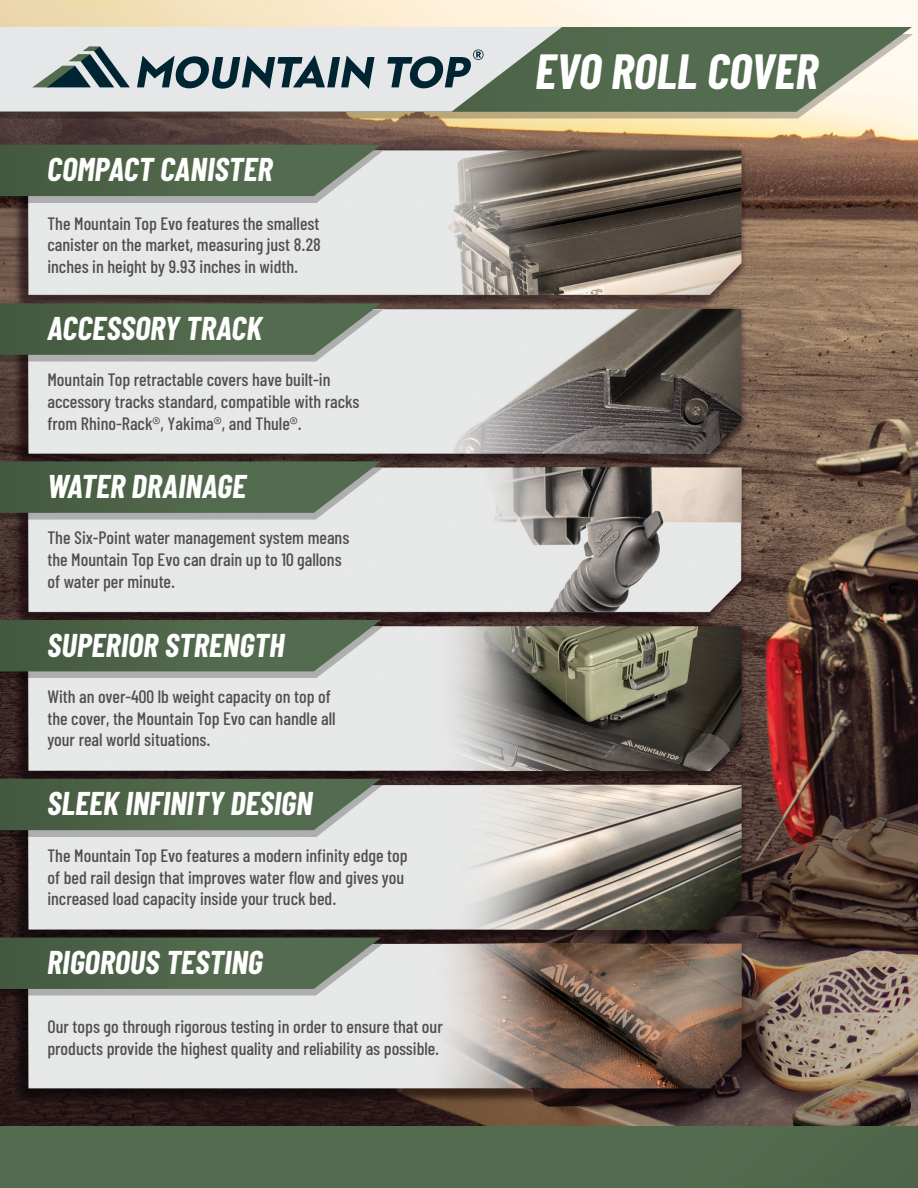
<style>
.page{position:relative;width:918px;height:1188px;background:#fff}
.page>*{position:absolute;margin:0;border:0;box-sizing:border-box;transform-origin:0 0}
.t1{font:italic 700 49.5px "Barlow Condensed";color:#fff}
.t2{font:italic 700 33px "Barlow Condensed";color:#fff}
.t3{font:500 18px/21.6px "Barlow Condensed";color:#4f4e52}
</style>
<div class="page">
<img style="left:0;top:0;width:918px;height:1126px">
<div style="left:0;top:1126px;width:918px;height:62px;background:#536b4e"></div>
<div style="left:0;top:34px;width:914px;height:85px;background:#000;opacity:.25"></div>
<svg style="left:0;top:27px;width:912px;height:85px;background:#6c7f65"></svg>
<div style="left:0;top:151px;width:383px;height:52px;background:#000;opacity:.25"></div>
<svg style="left:0;top:145px;width:381px;height:51px;background:#596f55"></svg>
<div style="left:0;top:310px;width:383px;height:51px;background:#000;opacity:.25"></div>
<svg style="left:0;top:303px;width:381px;height:52px;background:#5a6e55"></svg>
<div style="left:0;top:468px;width:383px;height:51px;background:#000;opacity:.25"></div>
<svg style="left:0;top:461px;width:381px;height:52px;background:#596e55"></svg>
<div style="left:0;top:627px;width:383px;height:51px;background:#000;opacity:.25"></div>
<svg style="left:0;top:620px;width:381px;height:51px;background:#596e55"></svg>
<div style="left:0;top:785px;width:383px;height:52px;background:#000;opacity:.25"></div>
<svg style="left:0;top:779px;width:381px;height:51px;background:#596e55"></svg>
<div style="left:0;top:944px;width:383px;height:52px;background:#000;opacity:.25"></div>
<svg style="left:0;top:938px;width:381px;height:51px;background:#596f55"></svg>
<svg style="left:0;top:27px;width:562px;height:84px;background:#cfd3d0"></svg>
<svg style="left:387px;top:49px;width:97px;height:39px;background:#919fa5"></svg>
<svg style="left:137px;top:55px;width:237px;height:34px;background:#7c8d94"></svg>
<svg style="left:32px;top:46px;width:98px;height:41px;background:#8f9d9f"></svg>
<h2 class="t2" style="left:47px;top:149px;width:227px">COMPACT CANISTER</h2>
<p class="t3" style="left:47px;top:212px;width:275px;text-align:justify">The Mountain Top Evo features the smallest canister on the market, measuring just 8.28 inches in height by 9.93 inches in width.</p>
<h2 class="t2" style="left:47px;top:308px;width:216px">ACCESSORY TRACK</h2>
<p class="t3" style="left:47px;top:369px;width:314px">Mountain Top retractable covers have built-in accessory tracks standard, compatible with racks from Rhino-Rack®, Yakima®, and Thule®.</p>
<h2 class="t2" style="left:47px;top:466px;width:200px">WATER DRAINAGE</h2>
<p class="t3" style="left:47px;top:527px;width:303px">The Six-Point water management system means the Mountain Top Evo can drain up to 10 gallons of water per minute.</p>
<h2 class="t2" style="left:47px;top:624px;width:239px">SUPERIOR STRENGTH</h2>
<p class="t3" style="left:47px;top:685px;width:290px">With an over-400 lb weight capacity on top of the cover, the Mountain Top Evo can handle all your real world situations.</p>
<h2 class="t2" style="left:47px;top:783px;width:267px">SLEEK INFINITY DESIGN</h2>
<p class="t3" style="left:47px;top:844px;width:362px">The Mountain Top Evo features a modern infinity edge top of bed rail design that improves water flow and gives you increased load capacity inside your truck bed.</p>
<h2 class="t2" style="left:47px;top:942px;width:217px">RIGOROUS TESTING</h2>
<p class="t3" style="left:47px;top:1015px;width:397px">Our tops go through rigorous testing in order to ensure that our products provide the highest quality and reliability as possible.</p>
<h1 class="t1" style="left:535px;top:41px;width:284px">EVO ROLL COVER</h1>
</div>
